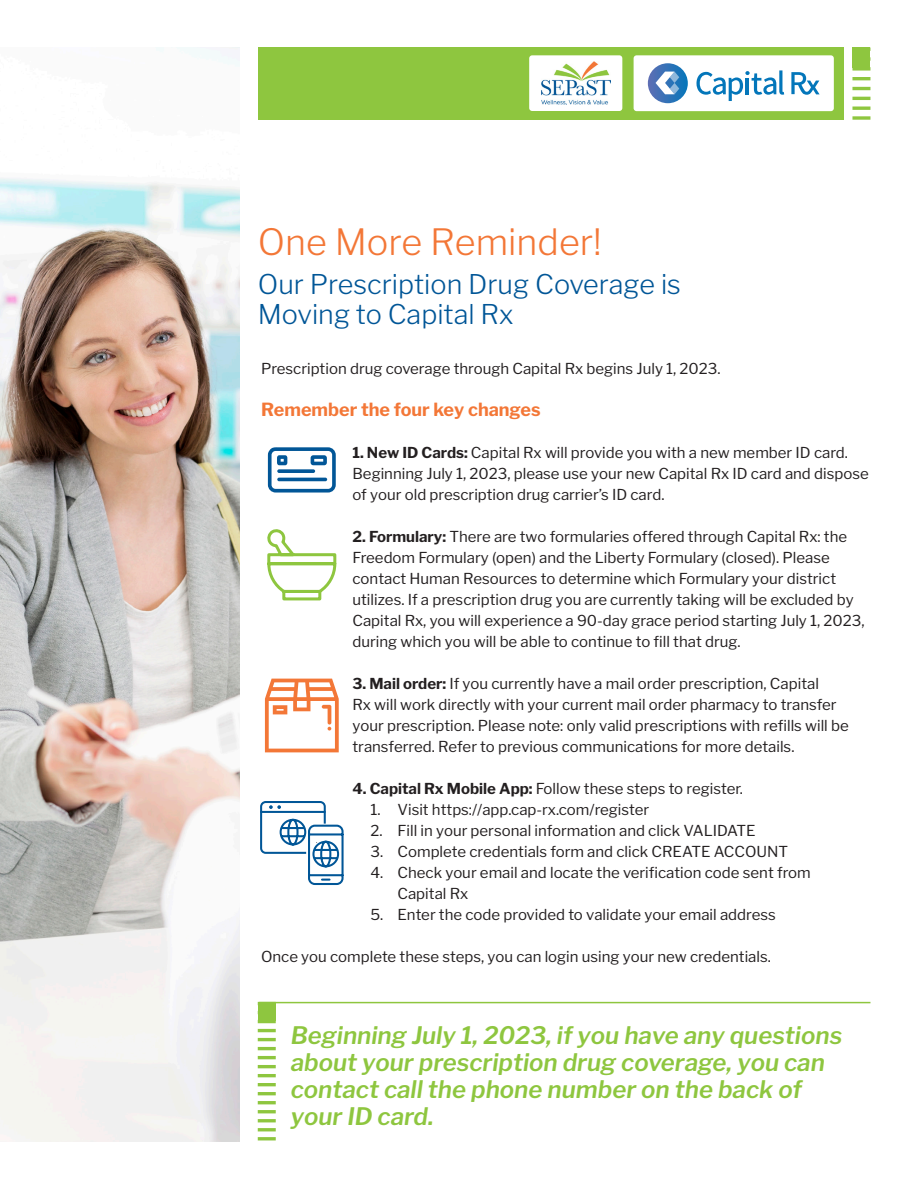
<style>
.page{position:relative;width:918px;height:1188px;background:#fff}
.page>*{position:absolute;margin:0;border:0;box-sizing:border-box;transform-origin:0 0}
.t1{font:300 36px "Libre Franklin";color:#f37737}
.t2{font:300 27px/30px "Libre Franklin";color:#015697}
.t3{font:italic 600 24px/27px "Libre Franklin";color:#8ec63f}
.t4{font:700 18px "Libre Franklin";color:#f37737}
.t5{font:15px/21px "Libre Franklin";color:#231f20}
.s1{font-weight:700}
</style>
<div class="page">
<div style="left:258px;top:47px;width:585px;height:73px;background:#8ec63f"></div>
<hr style="left:258px;top:1020px;width:18px;height:3px;background:#8ec63f">
<hr style="left:258px;top:1029px;width:18px;height:3px;background:#8ec63f">
<hr style="left:258px;top:1038px;width:18px;height:3px;background:#8ec63f">
<hr style="left:258px;top:1047px;width:18px;height:3px;background:#8ec63f">
<hr style="left:258px;top:1056px;width:18px;height:3px;background:#8ec63f">
<hr style="left:258px;top:1065px;width:18px;height:3px;background:#8ec63f">
<hr style="left:258px;top:1074px;width:18px;height:3px;background:#8ec63f">
<hr style="left:258px;top:1083px;width:18px;height:3px;background:#8ec63f">
<hr style="left:258px;top:1092px;width:18px;height:3px;background:#8ec63f">
<hr style="left:258px;top:1101px;width:18px;height:3px;background:#8ec63f">
<hr style="left:258px;top:1110px;width:18px;height:3px;background:#8ec63f">
<hr style="left:258px;top:1119px;width:18px;height:3px;background:#8ec63f">
<hr style="left:258px;top:1128px;width:18px;height:3px;background:#8ec63f">
<hr style="left:258px;top:1137px;width:18px;height:3px;background:#8ec63f">
<div style="left:634px;top:55px;width:200px;height:56px;background:#fff;border-radius:3px"></div>
<svg style="left:696px;top:70px;width:88px;height:31px"></svg>
<svg style="left:791px;top:72px;width:29px;height:23px"></svg>
<svg style="left:648px;top:63px;width:40px;height:40px"></svg>
<svg style="left:656px;top:72px;width:23px;height:22px"></svg>
<div style="left:529px;top:55px;width:93px;height:56px;background:#fff;border-radius:3px"></div>
<img style="left:541px;top:62px;width:69px;height:43px">
<svg style="left:265px;top:679px;width:74px;height:73px"></svg>
<svg style="left:267px;top:529px;width:70px;height:72px"></svg>
<svg style="left:260px;top:801px;width:84px;height:84px"></svg>
<hr style="left:259px;top:1002px;width:611px;height:1px;background:#8ec63f">
<div style="left:258px;top:1002px;width:18px;height:19px;background:#8ec63f"></div>
<svg style="left:852px;top:68px;width:18px;height:3px"></svg>
<hr style="left:852px;top:77px;width:18px;height:3px;background:#8ec63f">
<hr style="left:852px;top:87px;width:18px;height:3px;background:#8ec63f">
<hr style="left:852px;top:97px;width:18px;height:3px;background:#8ec63f">
<hr style="left:852px;top:107px;width:18px;height:3px;background:#8ec63f">
<svg style="left:852px;top:116px;width:18px;height:4px"></svg>
<div style="left:852px;top:48px;width:18px;height:20px;background:#8ec63f"></div>
<svg style="left:268px;top:447px;width:68px;height:46px"></svg>
<img style="left:0;top:48px;width:240px;height:1093px">
<p class="t1" style="left:258px;top:220px;width:346px">One More Reminder!</p>
<p class="t2" style="left:258px;top:269px;width:425px">Our Prescription Drug Coverage is<br>Moving to Capital Rx</p>
<p class="t5" style="left:261px;top:359px;width:461px">Prescription drug coverage through Capital Rx begins July 1, 2023.</p>
<p class="t4" style="left:261px;top:399px;width:281px">Remember the four key changes</p>
<p class="t5" style="left:352px;top:443px;width:518px"><span class="s1">1. New ID Cards:</span> Capital Rx will provide you with a new member ID card.<br>Beginning July 1, 2023, please use your new Capital Rx ID card and dispose of your old prescription drug carrier’s ID card.</p>
<p class="t5" style="left:352px;top:527px;width:514px"><span class="s1">2. Formulary:</span> There are two formularies offered through Capital Rx: the Freedom Formulary (open) and the Liberty Formulary (closed). Please contact Human Resources to determine which Formulary your district utilizes. If a prescription drug you are currently taking will be excluded by Capital Rx, you will experience a 90-day grace period starting July 1, 2023, during which you will be able to continue to fill that drug.</p>
<p class="t5" style="left:352px;top:674px;width:498px"><span class="s1">3. Mail order:</span> If you currently have a mail order prescription, Capital<br>Rx will work directly with your current mail order pharmacy to transfer your prescription. Please note: only valid prescriptions with refills will be transferred. Refer to previous communications for more details.</p>
<p class="t5" style="left:352px;top:779px;width:392px"><span class="s1">4. Capital Rx Mobile App:</span> Follow these steps to register.</p>
<p class="t5" style="left:370px;top:800px;width:280px">1. Visit https://app.cap-rx.com/register</p>
<p class="t5" style="left:370px;top:821px;width:387px">2. Fill in your personal information and click VALIDATE</p>
<p class="t5" style="left:370px;top:842px;width:419px">3. Complete credentials form and click CREATE ACCOUNT</p>
<p class="t5" style="left:398px;top:863px;width:415px;text-indent:-27px">4. Check your email and locate the verification code sent from<br>Capital Rx</p>
<p class="t5" style="left:370px;top:905px;width:407px">5. Enter the code provided to validate your email address</p>
<p class="t5" style="left:261px;top:947px;width:511px">Once you complete these steps, you can login using your new credentials.</p>
<p class="t3" style="left:291px;top:1022px;width:553px">Beginning July 1, 2023, if you have any questions about your prescription drug coverage, you can contact call the phone number on the back of your ID card.</p>
</div>
